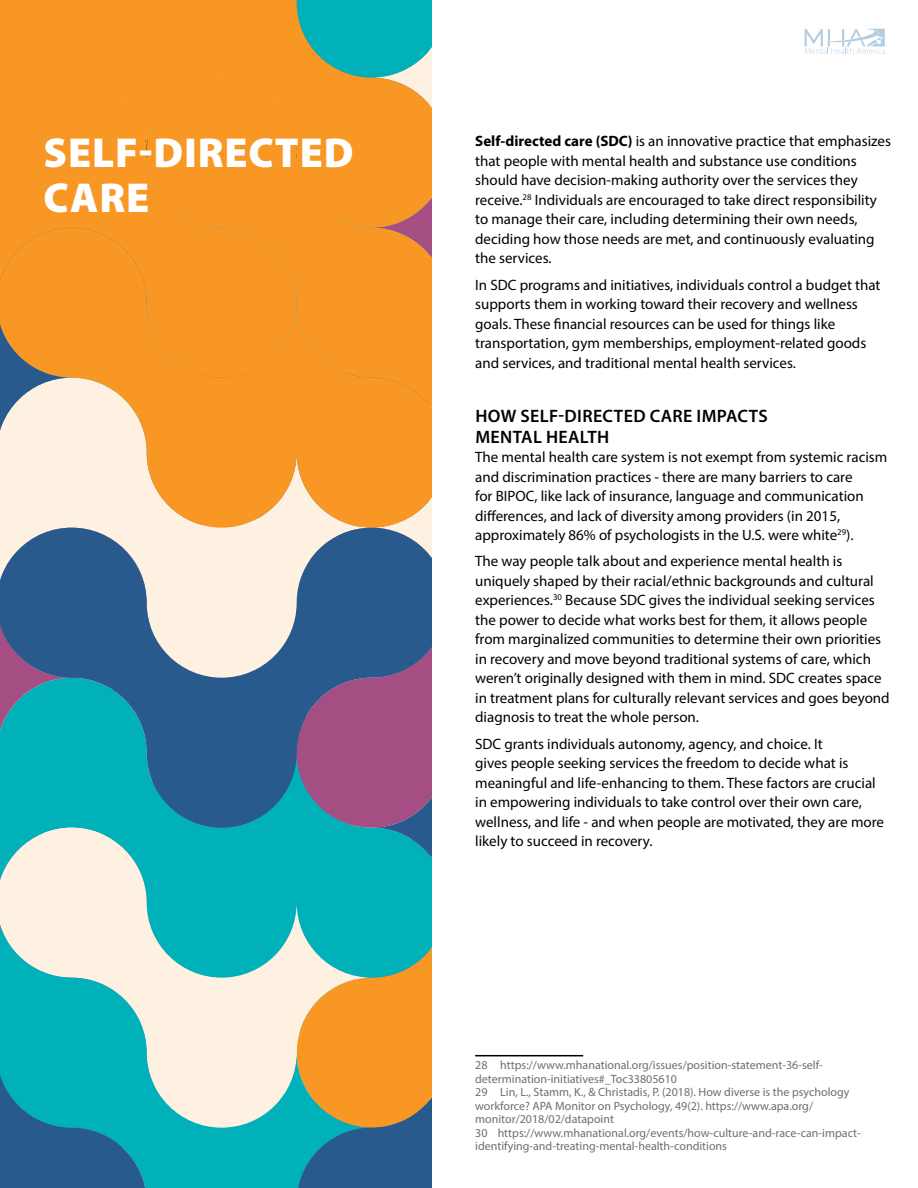
<style>
.page{position:relative;width:918px;height:1188px;background:#fff}
.page>*{position:absolute;margin:0;border:0;box-sizing:border-box;transform-origin:0 0}
.Sections{font:900 42px/45px "Myriad Pro";letter-spacing:.02em;color:#fff}
.t1{font:600 18px/21px "Myriad Pro";letter-spacing:.02em;color:#000}
.t2{font:15px/19.5px "Myriad Pro";color:#000}
.Footnote_text{font:12px/13.5px "Myriad Pro";color:#6d6e71}
.s1{font-weight:700}
</style>
<div class="page">
<svg style="left:805px;top:29px;width:82px;height:25px"></svg>
<hr style="left:475px;top:1055px;width:108px;height:1px;background:#000">
<svg style="left:0;top:0;width:432px;height:1188px;background:#a0a07b"></svg>
<p class="Sections" style="left:44px;top:128px;width:311px">SELF-DIRECTED<br>CARE</p>
<p class="t2" style="left:475px;top:131px;width:417px"><span class="s1">Self-directed care (SDC)</span> is an innovative practice that emphasizes that people with mental health and substance use conditions should have decision-making authority over the services they receive.<sup>28</sup> Individuals are encouraged to take direct responsibility to manage their care, including determining their own needs, deciding how those needs are met, and continuously evaluating the services.</p>
<p class="t2" style="left:475px;top:274px;width:407px">In SDC programs and initiatives, individuals control a budget that supports them in working toward their recovery and wellness goals. These financial resources can be used for things like transportation, gym memberships, employment-related goods and services, and traditional mental health services.</p>
<h2 class="t1" style="left:475px;top:405px;width:294px">HOW SELF-DIRECTED CARE IMPACTS<br>MENTAL HEALTH</h2>
<p class="t2" style="left:475px;top:447px;width:414px">The mental health care system is not exempt from systemic racism and discrimination practices - there are many barriers to care<br>for BIPOC, like lack of insurance, language and communication differences, and lack of diversity among providers (in 2015, approximately 86% of psychologists in the U.S. were white<sup>29</sup>).</p>
<p class="t2" style="left:475px;top:551px;width:416px">The way people talk about and experience mental health is uniquely shaped by their racial/ethnic backgrounds and cultural experiences.<sup>30</sup> Because SDC gives the individual seeking services the power to decide what works best for them, it allows people from marginalized communities to determine their own priorities in recovery and move beyond traditional systems of care, which weren’t originally designed with them in mind. SDC creates space in treatment plans for culturally relevant services and goes beyond diagnosis to treat the whole person.</p>
<p class="t2" style="left:475px;top:733px;width:410px">SDC grants individuals autonomy, agency, and choice. It<br>gives people seeking services the freedom to decide what is meaningful and life-enhancing to them. These factors are crucial in empowering individuals to take control over their own care, wellness, and life - and when people are motivated, they are more likely to succeed in recovery.</p>
<p class="Footnote_text" style="left:475px;top:1058px;width:349px">28 https://www.mhanational.org/issues/position-statement-36-self&shy;determination-initiatives#_Toc33805610</p>
<p class="Footnote_text" style="left:475px;top:1085px;width:376px">29 Lin, L., Stamm, K., &amp; Christadis, P. (2018). How diverse is the psychology workforce? APA Monitor on Psychology, 49(2). https://www.apa.org/ monitor/2018/02/datapoint</p>
<p class="Footnote_text" style="left:475px;top:1126px;width:387px">30 https://www.mhanational.org/events/how-culture-and-race-can-impact&shy;identifying-and-treating-mental-health-conditions</p>
</div>
